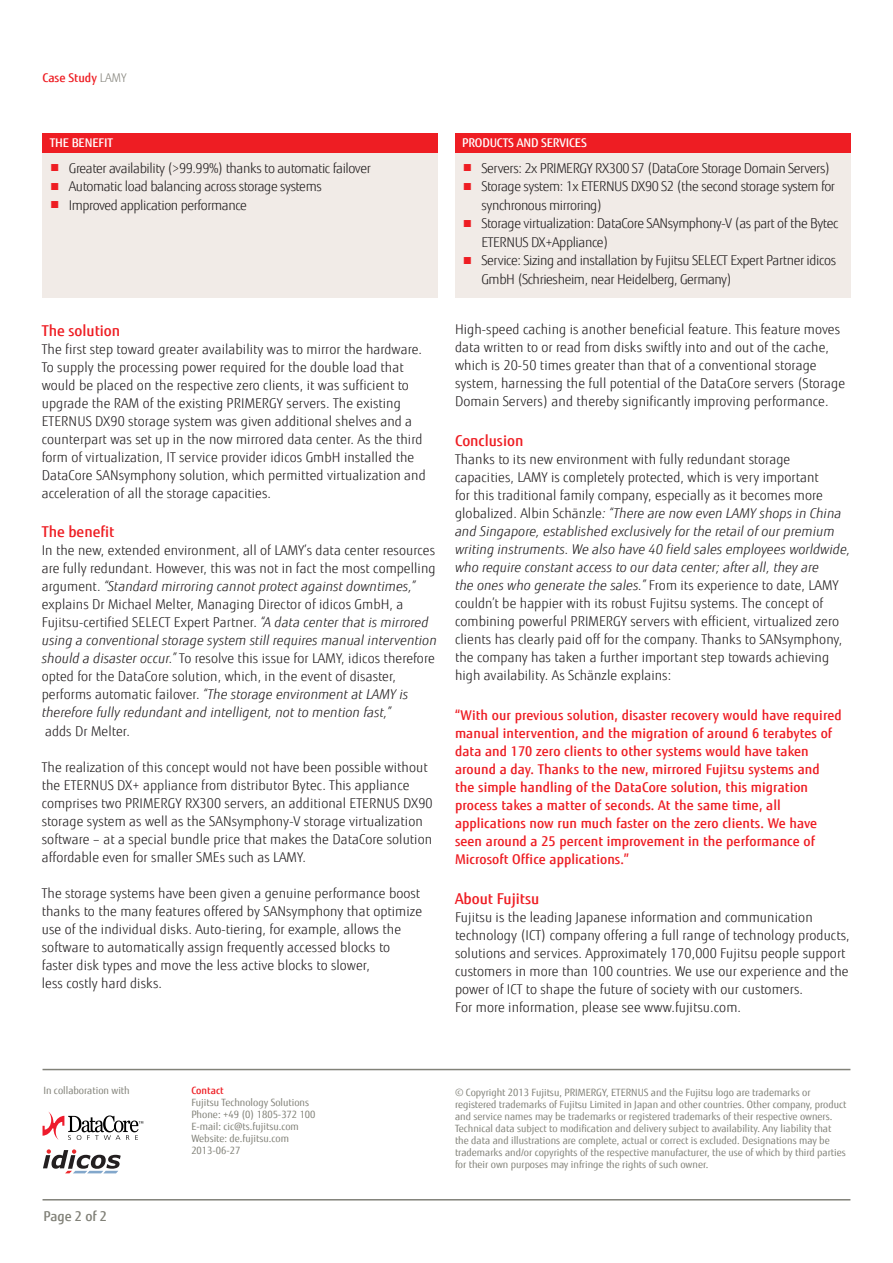
<style>
.page{position:relative;width:893px;height:1263px;background:#fff}
.page>*{position:absolute;margin:0;border:0;box-sizing:border-box;transform-origin:0 0}
.t1{font:500 15px "Fujitsu Sans";color:#ee1d23}
.t2{font:300 13.5px/18px "Fujitsu Sans";letter-spacing:.005em;color:#231f20}
.t3{font:300 13.5px/18.5px "Fujitsu Sans";letter-spacing:-.03em;color:#231f20}
.Copytext{font:500 13.5px/18px "Fujitsu Sans";letter-spacing:.005em;color:#ee1d23}
.t4{font:500 13.5px "Fujitsu Sans";color:#818178}
.t5{font:500 12px "Fujitsu Sans";letter-spacing:-.01em;color:#fff}
.t6{font:500 12px "Fujitsu Sans";color:#ee1d23}
.t7{font:10.05px/12px "Fujitsu Sans";color:#818178}
.t8{font:500 10.05px "Fujitsu Sans";color:#ee1d23}
.s1{font-weight:300;color:#87867e}
.s2{color:#ee1d23}
.s3{font-style:italic}
</style>
<div class="page">
<hr style="left:43px;top:1199px;width:807px;height:1px;background:#818178">
<hr style="left:43px;top:1069px;width:807px;height:1px;background:#818178">
<div style="left:42px;top:134px;width:395px;height:164px;background:#f1ebe7"></div>
<div style="left:455px;top:137px;width:395px;height:161px;background:#f1ebe7"></div>
<div style="left:42px;top:133px;width:395px;height:20px;background:#ee1d23"></div>
<div style="left:455px;top:133px;width:395px;height:20px;background:#ee1d23"></div>
<svg style="left:43px;top:1112px;width:100px;height:28px"></svg>
<svg style="left:43px;top:1149px;width:78px;height:24px"></svg>
<p class="t6" style="left:43px;top:70px;width:86px">Case Study <span class="s1">LAMY</span></p>
<p class="t5" style="left:50px;top:135px;width:65px">THE BENEFIT</p>
<p class="t5" style="left:462px;top:136px;width:126px">PRODUCTS AND SERVICES</p>
<p class="t3" style="left:49px;top:159px;width:323px"><span class="s2">■</span> Greater availability (&gt;99.99%) thanks to automatic failover</p>
<p class="t3" style="left:49px;top:178px;width:274px"><span class="s2">■</span> Automatic load balancing across storage systems</p>
<p class="t3" style="left:49px;top:196px;width:199px"><span class="s2">■</span> Improved application performance</p>
<p class="t3" style="left:462px;top:159px;width:370px"><span class="s2">■</span> Servers: 2x PRIMERGY RX300 S7 (DataCore Storage Domain Servers)</p>
<p class="t3" style="left:482px;top:178px;width:355px;text-indent:-20px"><span class="s2">■</span> Storage system: 1x ETERNUS DX90 S2 (the second storage system for synchronous mirroring)</p>
<p class="t3" style="left:482px;top:214px;width:358px;text-indent:-20px"><span class="s2">■</span> Storage virtualization: DataCore SANsymphony-V (as part of the Bytec<br>ETERNUS DX+Appliance)</p>
<p class="t3" style="left:482px;top:251px;width:356px;text-indent:-20px"><span class="s2">■</span> Service: Sizing and installation by Fujitsu SELECT Expert Partner idicos<br>GmbH (Schriesheim, near Heidelberg, Germany)</p>
<p class="t2" style="left:455px;top:320px;width:392px">High-speed caching is another beneficial feature. This feature moves data written to or read from disks swiftly into and out of the cache, which is 20-50 times greater than that of a conventional storage system, harnessing the full potential of the DataCore servers (Storage Domain Servers) and thereby significantly improving performance.</p>
<p class="t1" style="left:455px;top:431px;width:70px">Conclusion</p>
<p class="t2" style="left:455px;top:450px;width:397px">Thanks to its new environment with fully redundant storage capacities, LAMY is completely protected, which is very important<br>for this traditional family company, especially as it becomes more globalized. Albin Schänzle<span class="s3">: “There are now even LAMY shops in China and Singapore, established exclusively for the retail of our premium writing instruments. We also have 40 field sales employees worldwide, who require constant access to our data center; after all, they are<br>the ones who generate the sales.”</span> From its experience to date, LAMY couldn’t be happier with its robust Fujitsu systems. The concept of combining powerful PRIMERGY servers with efficient, virtualized zero clients has clearly paid off for the company. Thanks to SANsymphony, the company has taken a further important step towards achieving high availability. As Schänzle explains:</p>
<p class="Copytext" style="left:455px;top:706px;width:388px">“With our previous solution, disaster recovery would have required manual intervention, and the migration of around 6 terabytes of data and 170 zero clients to other systems would have taken around a day. Thanks to the new, mirrored Fujitsu systems and the simple handling of the DataCore solution, this migration process takes a matter of seconds. At the same time, all applications now run much faster on the zero clients. We have seen around a 25 percent improvement in the performance of Microsoft Office applications.”</p>
<p class="t1" style="left:455px;top:889px;width:86px">About Fujitsu</p>
<p class="t2" style="left:455px;top:908px;width:396px">Fujitsu is the leading Japanese information and communication technology (ICT) company offering a full range of technology products, solutions and services. Approximately 170,000 Fujitsu people support customers in more than 100 countries. We use our experience and the power of ICT to shape the future of society with our customers.<br>For more information, please see www.fujitsu.com.</p>
<p class="t1" style="left:42px;top:321px;width:80px">The solution</p>
<p class="t2" style="left:42px;top:340px;width:385px">The first step toward greater availability was to mirror the hardware.<br>To supply the processing power required for the double load that would be placed on the respective zero clients, it was sufficient to upgrade the RAM of the existing PRIMERGY servers. The existing ETERNUS DX90 storage system was given additional shelves and a counterpart was set up in the now mirrored data center. As the third form of virtualization, IT service provider idicos GmbH installed the DataCore SANsymphony solution, which permitted virtualization and acceleration of all the storage capacities.</p>
<p class="t1" style="left:42px;top:523px;width:74px">The benefit</p>
<p class="t2" style="left:42px;top:542px;width:396px">In the new, extended environment, all of LAMY’s data center resources are fully redundant. However, this was not in fact the most compelling argument. <span class="s3">“Standard mirroring cannot protect against downtimes,” </span>explains Dr Michael Melter, Managing Director of idicos GmbH, a Fujitsu-certified SELECT Expert Partner. <span class="s3">“A data center that is mirrored using a conventional storage system still requires manual intervention should a disaster occur.”</span> To resolve this issue for LAMY, idicos therefore opted for the DataCore solution, which, in the event of disaster, performs automatic failover. <span class="s3">“The storage environment at LAMY is therefore fully redundant and intelligent, not to mention fast,”<br></span>adds Dr Melter.</p>
<p class="t2" style="left:42px;top:758px;width:392px">The realization of this concept would not have been possible without the ETERNUS DX+ appliance from distributor Bytec. This appliance comprises two PRIMERGY RX300 servers, an additional ETERNUS DX90 storage system as well as the SANsymphony-V storage virtualization software – at a special bundle price that makes the DataCore solution affordable even for smaller SMEs such as LAMY.</p>
<p class="t2" style="left:42px;top:884px;width:382px">The storage systems have been given a genuine performance boost thanks to the many features offered by SANsymphony that optimize use of the individual disks. Auto-tiering, for example, allows the software to automatically assign frequently accessed blocks to faster disk types and move the less active blocks to slower,<br>less costly hard disks.</p>
<p class="t7" style="left:43px;top:1084px;width:88px">In collaboration with</p>
<p class="t4" style="left:43px;top:1208px;width:65px">Page 2 of 2</p>
<p class="t8" style="left:191px;top:1084px;width:34px">Contact</p>
<p class="t7" style="left:191px;top:1096px;width:119px">Fujitsu Technology Solutions</p>
<p class="t7" style="left:191px;top:1109px;width:126px">Phone: +49 (0) 1805-372 100</p>
<p class="t7" style="left:191px;top:1121px;width:109px">E-mail: cic@ts.fujitsu.com</p>
<p class="t7" style="left:191px;top:1133px;width:99px">Website: de.fujitsu.com</p>
<p class="t7" style="left:191px;top:1145px;width:51px">2013-06-27</p>
<p class="t7" style="left:455px;top:1086px;width:393px">© Copyright 2013 Fujitsu, PRIMERGY, ETERNUS and the Fujitsu logo are trademarks or registered trademarks of Fujitsu Limited in Japan and other countries. Other company, product and service names may be trademarks or registered trademarks of their respective owners.<br>Technical data subject to modification and delivery subject to availability. Any liability that the data and illustrations are complete, actual or correct is excluded. Designations may be trademarks and/or copyrights of the respective manufacturer, the use of which by third parties for their own purposes may infringe the rights of such owner.</p>
</div>
